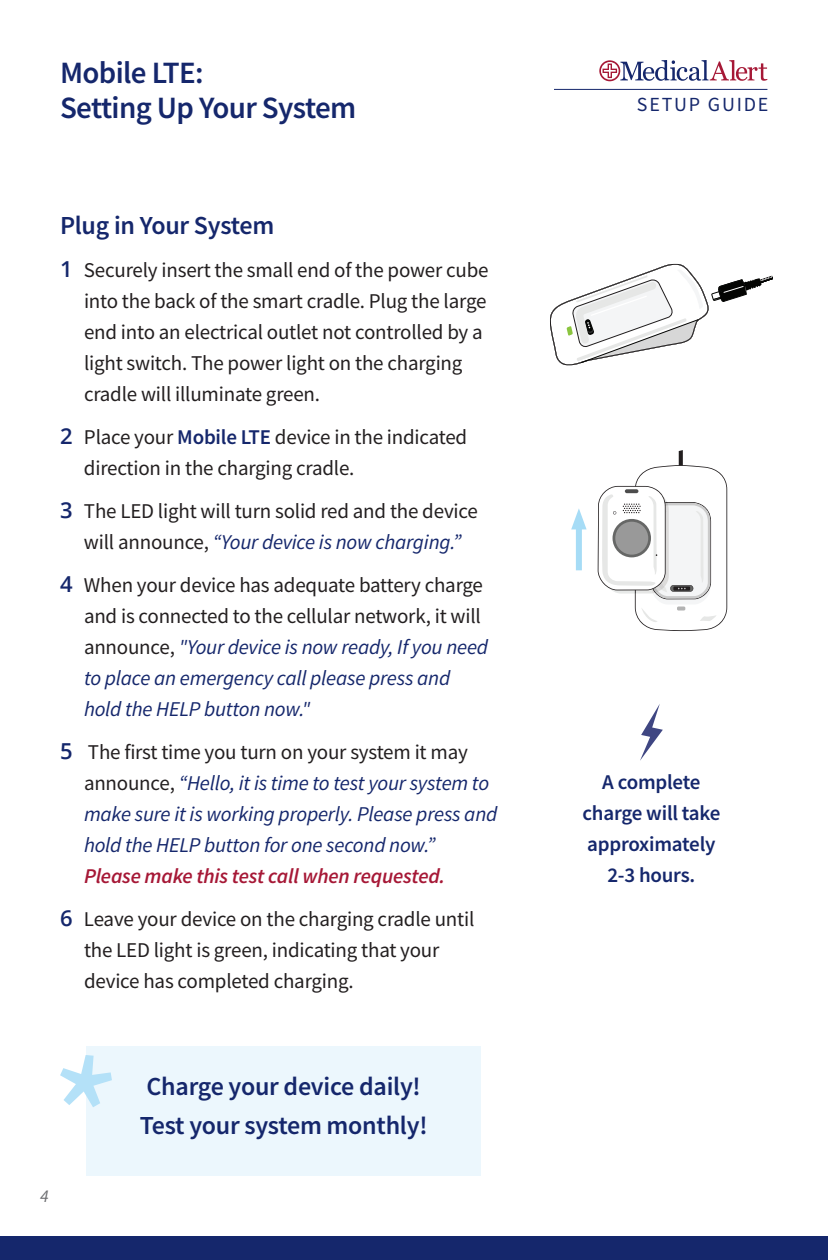
<style>
.page{position:relative;width:828px;height:1260px;background:#fff}
.page>*{position:absolute;margin:0;border:0;box-sizing:border-box;transform-origin:0 0}
.t1{font:italic 180px "Source Sans Pro";color:#b4e1f8}
.t2{font:600 31px/35px "Source Sans Pro";letter-spacing:-.02em;color:#15276c}
.t3{font:600 26px "Source Sans Pro";letter-spacing:-.01em;color:#15276c}
.t4{font:21px/31px "Source Sans Pro";letter-spacing:-.01em;color:#231f20}
.t5{font:italic 21px/31px "Source Sans Pro";letter-spacing:-.01em;color:#15276c}
.t6{font:600 21px/31px "Source Sans Pro";letter-spacing:-.01em;color:#15276c;text-align:center}
.t7{font:20px "Source Sans Pro";letter-spacing:.09em;color:#15276c}
.t8{font:italic 18px "Source Sans Pro";color:#6d6e71}
.s1{font-family:"Open Sans";font-weight:600;font-size:22px;color:#15276c}
.s2{font-weight:600;color:#15276c}
.s3{font-style:italic;color:#15276c}
.s4{font-family:"Open Sans";font-weight:600;font-style:normal;font-size:22px}
.s5{font-style:normal;color:#231f20}
.s6{font-weight:600;font-style:italic;color:#a61836}
</style>
<div class="page">
<div style="left:0;top:1236px;width:828px;height:24px;background:#15276c"></div>
<hr style="left:554px;top:89px;width:213px;height:1px;background:#15276c">
<svg style="left:599px;top:60px;width:168px;height:21px"></svg>
<svg style="left:640px;top:704px;width:23px;height:57px"></svg>
<svg style="left:598px;top:450px;width:129px;height:181px"></svg>
<div style="left:576px;top:522px;width:6px;height:48px;background:#a6dcf6"></div>
<svg style="left:571px;top:508px;width:16px;height:21px"></svg>
<svg style="left:550px;top:264px;width:222px;height:102px"></svg>
<div style="left:86px;top:1046px;width:395px;height:130px;background:#ecf7fd"></div>
<h2 class="t2" style="left:60px;top:58px;width:298px">Mobile LTE:<br>Setting Up Your System</h2>
<p class="t3" style="left:60px;top:214px;width:216px">Plug in Your System</p>
<p class="t4" style="left:84px;top:256px;width:406px;text-indent:-24px"><span class="s1">1</span> Securely insert the small end of the power cube into the back of the smart cradle. Plug the large end into an electrical outlet not controlled by a light switch. The power light on the charging cradle will illuminate green.</p>
<p class="t4" style="left:84px;top:423px;width:385px;text-indent:-24px"><span class="s1">2</span> Place your <span class="s2">Mobile LTE</span> device in the indicated direction in the charging cradle.</p>
<p class="t4" style="left:60px;top:497px;width:419px;text-align:center"><span class="s1">3</span> The LED light will turn solid red and the device will announce, <span class="s3">“Your device is now charging.”</span></p>
<p class="t5" style="left:84px;top:571px;width:406px;text-indent:-24px"><span class="s4">4</span> <span class="s5">When your device has adequate battery charge and is connected to the cellular network, it will announce,</span> "Your device is now ready, If you need to place an emergency call please press and hold the HELP button now."</p>
<p class="t5" style="left:84px;top:738px;width:415px;text-indent:-24px"><span class="s4">5</span> <span class="s5">The first time you turn on your system it may announce,</span> “Hello, it is time to test your system to make sure it is working properly. Please press and hold the HELP button for one second now.”</p>
<p class="t4" style="left:60px;top:856px;width:416px;line-height:43px;text-align:center"><span class="s6">Please make this test call when requested.<br></span><span class="s1">6</span> Leave your device on the charging cradle until</p>
<p class="t4" style="left:84px;top:936px;width:357px">the LED light is green, indicating that your device has completed charging.</p>
<h1 class="t1" style="left:38px;top:1052px;width:74px">*</h1>
<p class="t8" style="left:40px;top:1188px;width:10px">4</p>
<p class="t3" style="left:147px;top:1076px;width:276px">Charge your device daily!</p>
<p class="t3" style="left:140px;top:1115px;width:289px">Test your system monthly!</p>
<p class="t7" style="left:637px;top:92px;width:133px">SETUP GUIDE</p>
<p class="t6" style="left:582px;top:769px;width:140px">A complete charge will take approximately<br>2-3 hours.</p>
</div>
